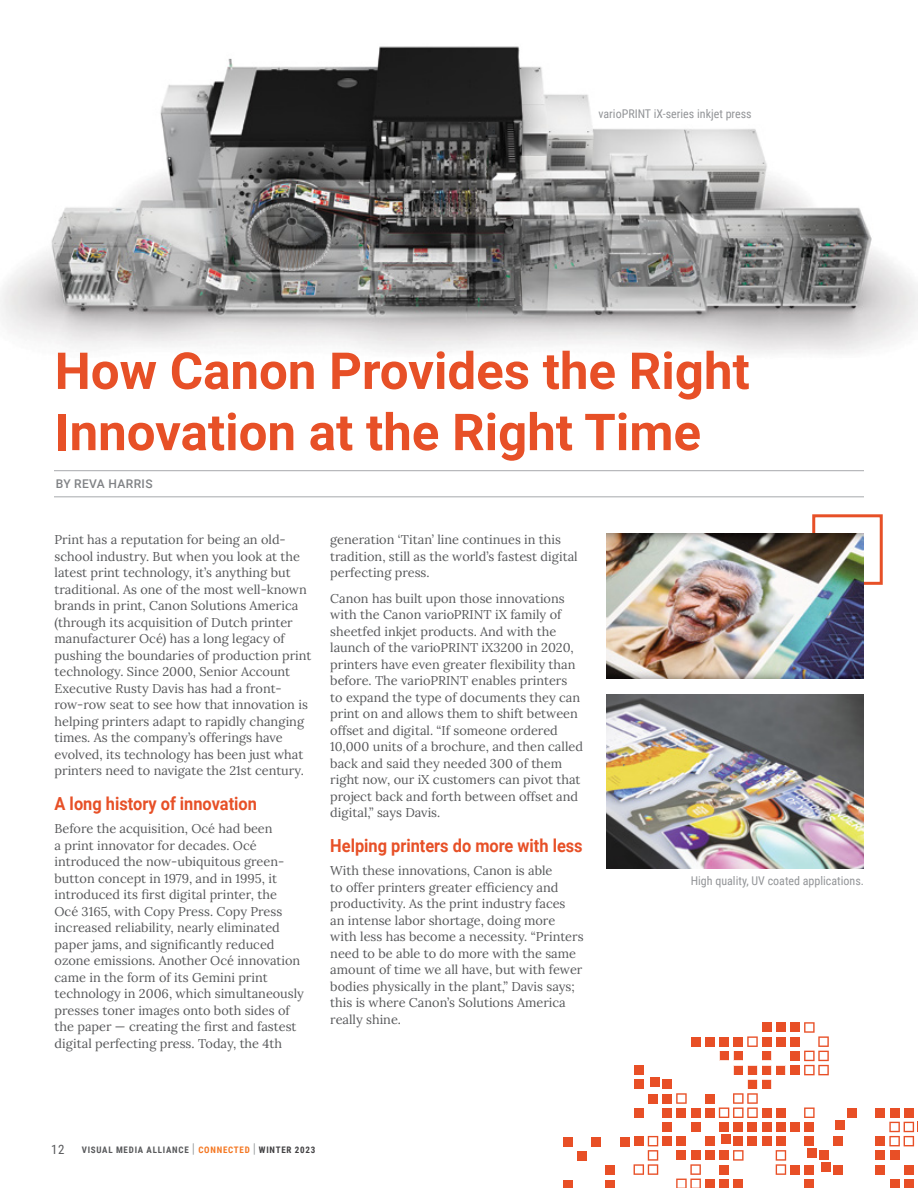
<style>
.page{position:relative;width:918px;height:1188px;background:#fff}
.page>*{position:absolute;margin:0;border:0;box-sizing:border-box;transform-origin:0 0}
.t1{font:700 51px/61.2px "Roboto";color:#e75027}
.t2{font:700 18px "Roboto";color:#e75027;scale:.91 1}
.t3{font:12.9px "Roboto Condensed";color:#58595b}
.t4{font:12.75px/16.5px "Lora";color:#58595b}
.t5{font:12px "Roboto Condensed";color:#939598}
.t6{font:500 12px "Roboto";letter-spacing:.035em;color:#808285}
.t7{font:700 9px "Roboto Condensed";letter-spacing:.085em;color:#58595b}
.s1{font-weight:400;font-size:13.5px;color:#939598}
.s2{color:#f47722}
.s3{color:#414042}
</style>
<div class="page">
<div style="left:812px;top:514px;width:71px;height:71px;border:3px solid #e75027"></div>
<img style="left:0;top:46px;width:918px;height:308px">
<hr style="left:54px;top:470px;width:810px;height:1px;background:#a7a9ac">
<hr style="left:54px;top:497px;width:810px;height:1px;background:#a7a9ac">
<div style="left:791px;top:1023px;width:9px;height:9px;background:#e84f26"></div>
<div style="left:776px;top:1023px;width:9px;height:9px;background:#e84f26"></div>
<div style="left:762px;top:1023px;width:9px;height:9px;background:#e84f26"></div>
<div style="left:791px;top:1037px;width:9px;height:9px;background:#e84f26"></div>
<div style="left:705px;top:1037px;width:9px;height:9px;background:#e84f26"></div>
<div style="left:691px;top:1037px;width:9px;height:9px;background:#e84f26"></div>
<div style="left:791px;top:1051px;width:9px;height:9px;background:#e84f26"></div>
<svg style="left:804px;top:1022px;width:25px;height:53px"></svg>
<div style="left:791px;top:1066px;width:9px;height:9px;background:#e84f26"></div>
<div style="left:634px;top:1066px;width:9px;height:9px;background:#e84f26"></div>
<div style="left:663px;top:1080px;width:9px;height:9px;background:#e84f26"></div>
<div style="left:651px;top:1078px;width:9px;height:9px;background:#e84f26"></div>
<div style="left:634px;top:1080px;width:9px;height:9px;background:#e84f26"></div>
<div style="left:705px;top:1094px;width:9px;height:9px;background:#e84f26"></div>
<svg style="left:676px;top:1093px;width:11px;height:11px"></svg>
<div style="left:663px;top:1094px;width:9px;height:9px;background:#e84f26"></div>
<div style="left:648px;top:1094px;width:10px;height:9px;background:#e84f26"></div>
<div style="left:904px;top:1108px;width:9px;height:9px;background:#e84f26"></div>
<div style="left:890px;top:1108px;width:9px;height:9px;background:#e84f26"></div>
<div style="left:876px;top:1108px;width:9px;height:9px;background:#e84f26"></div>
<div style="left:847px;top:1108px;width:10px;height:9px;background:#e84f26"></div>
<svg style="left:804px;top:1108px;width:11px;height:10px"></svg>
<svg style="left:719px;top:1036px;width:67px;height:82px"></svg>
<div style="left:705px;top:1108px;width:9px;height:9px;background:#e84f26"></div>
<div style="left:691px;top:1108px;width:9px;height:9px;background:#e84f26"></div>
<div style="left:677px;top:1108px;width:9px;height:9px;background:#e84f26"></div>
<div style="left:663px;top:1108px;width:9px;height:9px;background:#e84f26"></div>
<div style="left:634px;top:1108px;width:9px;height:9px;background:#e84f26"></div>
<div style="left:835px;top:1120px;width:9px;height:9px;background:#e84f26"></div>
<div style="left:805px;top:1122px;width:9px;height:10px;background:#e84f26"></div>
<div style="left:791px;top:1122px;width:9px;height:10px;background:#e84f26"></div>
<div style="left:776px;top:1122px;width:9px;height:10px;background:#e84f26"></div>
<div style="left:762px;top:1122px;width:9px;height:10px;background:#e84f26"></div>
<div style="left:748px;top:1122px;width:9px;height:10px;background:#e84f26"></div>
<div style="left:734px;top:1122px;width:9px;height:10px;background:#e84f26"></div>
<div style="left:720px;top:1122px;width:9px;height:10px;background:#e84f26"></div>
<div style="left:691px;top:1122px;width:9px;height:10px;background:#e84f26"></div>
<div style="left:663px;top:1122px;width:9px;height:10px;background:#e84f26"></div>
<svg style="left:889px;top:1122px;width:29px;height:24px"></svg>
<div style="left:876px;top:1137px;width:9px;height:9px;background:#e84f26"></div>
<div style="left:833px;top:1137px;width:9px;height:9px;background:#e84f26"></div>
<div style="left:805px;top:1137px;width:9px;height:9px;background:#e84f26"></div>
<div style="left:776px;top:1137px;width:9px;height:9px;background:#e84f26"></div>
<div style="left:762px;top:1137px;width:9px;height:9px;background:#e84f26"></div>
<div style="left:748px;top:1137px;width:9px;height:9px;background:#e84f26"></div>
<div style="left:734px;top:1137px;width:9px;height:9px;background:#e84f26"></div>
<div style="left:722px;top:1134px;width:9px;height:10px;background:#e84f26"></div>
<div style="left:705px;top:1137px;width:9px;height:9px;background:#e84f26"></div>
<div style="left:677px;top:1137px;width:9px;height:9px;background:#e84f26"></div>
<div style="left:663px;top:1137px;width:9px;height:9px;background:#e84f26"></div>
<div style="left:890px;top:1151px;width:9px;height:9px;background:#e84f26"></div>
<div style="left:876px;top:1151px;width:9px;height:9px;background:#e84f26"></div>
<div style="left:819px;top:1151px;width:9px;height:9px;background:#e84f26"></div>
<div style="left:807px;top:1149px;width:9px;height:9px;background:#e84f26"></div>
<svg style="left:733px;top:1150px;width:11px;height:11px"></svg>
<div style="left:720px;top:1151px;width:9px;height:9px;background:#e84f26"></div>
<div style="left:705px;top:1151px;width:9px;height:9px;background:#e84f26"></div>
<div style="left:691px;top:1151px;width:9px;height:9px;background:#e84f26"></div>
<div style="left:677px;top:1151px;width:9px;height:9px;background:#e84f26"></div>
<div style="left:904px;top:1165px;width:9px;height:9px;background:#e84f26"></div>
<div style="left:876px;top:1165px;width:9px;height:9px;background:#e84f26"></div>
<div style="left:833px;top:1165px;width:9px;height:9px;background:#e84f26"></div>
<div style="left:821px;top:1163px;width:9px;height:9px;background:#e84f26"></div>
<div style="left:805px;top:1165px;width:9px;height:9px;background:#e84f26"></div>
<div style="left:791px;top:1165px;width:9px;height:9px;background:#e84f26"></div>
<svg style="left:776px;top:1150px;width:10px;height:25px"></svg>
<div style="left:720px;top:1165px;width:9px;height:9px;background:#e84f26"></div>
<svg style="left:634px;top:1136px;width:24px;height:39px"></svg>
<div style="left:904px;top:1179px;width:9px;height:9px;background:#e84f26"></div>
<div style="left:890px;top:1179px;width:9px;height:9px;background:#e84f26"></div>
<div style="left:805px;top:1179px;width:9px;height:9px;background:#e84f26"></div>
<div style="left:734px;top:1179px;width:9px;height:9px;background:#e84f26"></div>
<div style="left:720px;top:1179px;width:9px;height:9px;background:#e84f26"></div>
<div style="left:705px;top:1179px;width:9px;height:9px;background:#e84f26"></div>
<svg style="left:676px;top:1164px;width:25px;height:24px"></svg>
<div style="left:620px;top:1137px;width:9px;height:10px;background:#e84f26"></div>
<div style="left:592px;top:1137px;width:9px;height:10px;background:#e84f26"></div>
<div style="left:563px;top:1137px;width:9px;height:10px;background:#e84f26"></div>
<div style="left:577px;top:1152px;width:10px;height:9px;background:#e84f26"></div>
<div style="left:606px;top:1166px;width:9px;height:9px;background:#e84f26"></div>
<div style="left:606px;top:1180px;width:9px;height:8px;background:#e84f26"></div>
<div style="left:563px;top:1180px;width:9px;height:8px;background:#e84f26"></div>
<img style="left:606px;top:533px;width:258px;height:146px">
<img style="left:606px;top:695px;width:258px;height:174px">
<p class="t5" style="left:598px;top:105px;width:155px">varioPRINT iX-series inkjet press</p>
<h1 class="t1" style="left:55px;top:338px;width:697px">How Canon Provides the Right<br>Innovation at the Right Time</h1>
<p class="t6" style="left:56px;top:476px;width:98px">BY REVA HARRIS</p>
<p class="t4" style="left:55px;top:531px;width:258px">Print has a reputation for being an old&shy;school industry. But when you look at the latest print technology, it’s anything but traditional. As one of the most well-known brands in print, Canon Solutions America (through its acquisition of Dutch printer manufacturer Océ) has a long legacy of pushing the boundaries of production print technology. Since 2000, Senior Account Executive Rusty Davis has had a front&shy;row-row seat to see how that innovation is helping printers adapt to rapidly changing times. As the company’s offerings have evolved, its technology has been just what printers need to navigate the 21st century.</p>
<h2 class="t2" style="left:55px;top:791px;width:224px">A long history of innovation</h2>
<p class="t4" style="left:55px;top:820px;width:251px">Before the acquisition, Océ had been<br>a print innovator for decades. Océ introduced the now-ubiquitous green&shy;button concept in 1979, and in 1995, it introduced its first digital printer, the<br>Océ 3165, with Copy Press. Copy Press increased reliability, nearly eliminated paper jams, and significantly reduced ozone emissions. Another Océ innovation came in the form of its Gemini print technology in 2006, which simultaneously presses toner images onto both sides of the paper — creating the first and fastest digital perfecting press. Today, the 4th</p>
<p class="t4" style="left:330px;top:531px;width:249px">generation ‘Titan’ line continues in this tradition, still as the world’s fastest digital perfecting press.</p>
<p class="t4" style="left:330px;top:589px;width:254px">Canon has built upon those innovations with the Canon varioPRINT iX family of sheetfed inkjet products. And with the launch of the varioPRINT iX3200 in 2020, printers have even greater flexibility than before. The varioPRINT enables printers to expand the type of documents they can print on and allows them to shift between offset and digital. “If someone ordered 10,000 units of a brochure, and then called back and said they needed 300 of them right now, our iX customers can pivot that project back and forth between offset and digital,” says Davis.</p>
<h2 class="t2" style="left:330px;top:833px;width:279px">Helping printers do more with less</h2>
<p class="t4" style="left:330px;top:862px;width:255px">With these innovations, Canon is able<br>to offer printers greater efficiency and productivity. As the print industry faces<br>an intense labor shortage, doing more with less has become a necessity. “Printers need to be able to do more with the same amount of time we all have, but with fewer bodies physically in the plant,” Davis says; this is where Canon’s Solutions America really shine.</p>
<p class="t3" style="left:51px;top:1140px;width:15px">12</p>
<p class="t7" style="left:82px;top:1143px;width:235px">VISUAL MEDIA ALLIANCE <span class="s1">|</span> <span class="s2">CONNECTED</span> <span class="s1">|</span> <span class="s3">WINTER 2023</span></p>
<p class="t5" style="left:691px;top:872px;width:175px">High quality, UV coated applications.</p>
</div>
